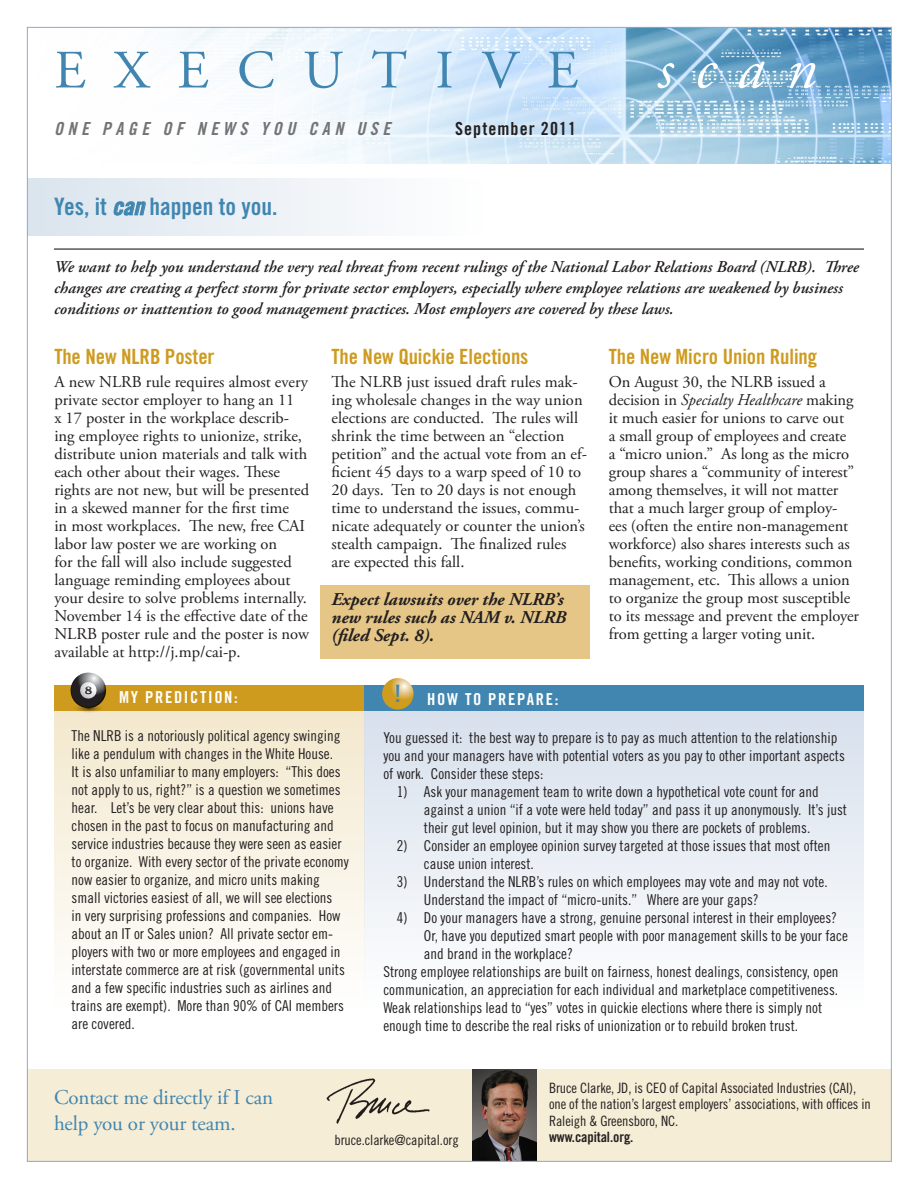
<style>
.page{position:relative;width:918px;height:1188px;background:#fff}
.page>*{position:absolute;margin:0;border:0;box-sizing:border-box;transform-origin:0 0}
.t1{font:54px "Adobe Garamond Pro";letter-spacing:.525em;color:#4086b0}
.featurehead{font:24px "Trade Gothic Bold Cond Twenty";color:#4086b0}
.Paragraph_Style_1{font:24px "Trade Gothic Bold Cond Twenty";color:#4086b0}
.quote{font:21px "Trade Gothic Bold Cond Twenty";letter-spacing:-.005em;color:#ce9b1e}
.t2{font:21px/25.5px "Adobe Garamond Pro";letter-spacing:-.01em;color:#4086b0}
.Paragraph_Style_2{font:italic 700 18px/18px "Adobe Garamond Pro";color:#231f20}
.t3{font:18px "Trade Gothic Bold Cond Twenty Obl";letter-spacing:.25em;color:#727477}
.commentcopy{font:18px "Trade Gothic Bold Cond Twenty";letter-spacing:.06em;color:#231f20}
.Paragraph_Style_2-2{font:16.5px/18px "Adobe Garamond Pro";letter-spacing:-.005em;color:#231f20}
.bullets{font:16.5px/18px "Adobe Garamond Pro";color:#231f20}
.t4{font:italic 600 16.5px/21px "Adobe Garamond Pro";color:#231f20}
.t5{font:16.5px "Trade Gothic Bold Cond Twenty";letter-spacing:.1em;color:#fff}
.commentcopy-2{font:15px/18px "Trade Gothic Cond Eighteen";color:#231f20}
.commentcopy-3{font:14.25px/16.5px "Trade Gothic Cond Eighteen";letter-spacing:-.005em;color:#231f20}
.commentcopy-4{font:14.25px "Trade Gothic Bold Cond Twenty";letter-spacing:-.005em;color:#231f20}
.s1{font-style:italic;font-size:60px;color:#fff}
.s2{font-family:"Trade Gothic Bold Cond Twenty Obl"}
.s3{font-style:italic}
</style>
<div class="page">
<img style="left:179px;top:29px;width:711px;height:134px">
<div style="left:27px;top:1069px;width:864px;height:92px;background:#f6edd6"></div>
<img style="left:326px;top:1078px;width:104px;height:46px">
<img style="left:472px;top:1070px;width:64px;height:90px">
<div style="left:54px;top:688px;width:310px;height:319px;background:linear-gradient(to bottom,#f3e7ca,#fefefe)"></div>
<div style="left:54px;top:685px;width:310px;height:26px;background:#ce9b1e"></div>
<div style="left:364px;top:688px;width:500px;height:319px;background:linear-gradient(to bottom,#d4ddea,#fefefe)"></div>
<svg style="left:68px;top:673px;width:40px;height:40px"></svg>
<div style="left:364px;top:685px;width:500px;height:26px;background:#4086b0"></div>
<svg style="left:382px;top:678px;width:32px;height:32px"></svg>
<div style="left:28px;top:178px;width:457px;height:57px;background:linear-gradient(to right,#dbe5ee,#fefeff)"></div>
<div style="left:321px;top:585px;width:269px;height:74px;background:#e5c687"></div>
<hr style="left:54px;top:248px;width:810px;height:2px;background:#231f20">
<svg style="left:113px;top:201px;width:33px;height:15px"></svg>
<p class="t1" style="left:54px;top:38px;width:764px">EXECUTIVE <span class="s1">scan</span></p>
<p class="t3" style="left:54px;top:118px;width:338px">ONE PAGE OF NEWS YOU CAN USE</p>
<p class="commentcopy" style="left:455px;top:118px;width:122px">September 2011</p>
<p class="featurehead" style="left:54px;top:192px;width:225px">Yes, it <span class="s2">can</span> happen to you.</p>
<p class="t4" style="left:54px;top:257px;width:806px">We want to help you understand the very real threat from recent rulings of the National Labor Relations Board (NLRB). Three changes are creating a perfect storm for private sector employers, especially where employee relations are weakened by business conditions or inattention to good management practices. Most employers are covered by these laws.</p>
<p class="quote" style="left:54px;top:344px;width:162px">The New NLRB Poster</p>
<p class="bullets" style="left:54px;top:374px;width:256px">A new NLRB rule requires almost every private sector employer to hang an 11<br>x 17 poster in the workplace describ&shy;ing employee rights to unionize, strike, distribute union materials and talk with each other about their wages. These rights are not new, but will be presented in a skewed manner for the first time<br>in most workplaces. The new, free CAI labor law poster we are working on<br>for the fall will also include suggested language reminding employees about your desire to solve problems internally.<br>November 14 is the effective date of the NLRB poster rule and the poster is now available at http://j.mp/cai-p.</p>
<p class="quote" style="left:332px;top:344px;width:198px">The New Quickie Elections</p>
<p class="Paragraph_Style_2-2" style="left:332px;top:374px;width:257px">The NLRB just issued draft rules mak&shy;ing wholesale changes in the way union elections are conducted. The rules will shrink the time between an “election petition” and the actual vote from an ef&shy;ficient 45 days to a warp speed of 10 to 20 days. Ten to 20 days is not enough time to understand the issues, commu&shy;nicate adequately or counter the union’s stealth campaign. The finalized rules are expected this fall.</p>
<p class="Paragraph_Style_2" style="left:332px;top:591px;width:236px">Expect lawsuits over the NLRB’s new rules such as NAM v. NLRB (filed Sept. 8).</p>
<p class="quote" style="left:609px;top:344px;width:210px">The New Micro Union Ruling</p>
<p class="Paragraph_Style_2-2" style="left:609px;top:374px;width:252px">On August 30, the NLRB issued a decision in <span class="s3">Specialty Healthcare</span> making it much easier for unions to carve out<br>a small group of employees and create<br>a “micro union.” As long as the micro group shares a “community of interest” among themselves, it will not matter that a much larger group of employ&shy;ees (often the entire non-management workforce) also shares interests such as benefits, working conditions, common management, etc. This allows a union to organize the group most susceptible to its message and prevent the employer from getting a larger voting unit.</p>
<p class="Paragraph_Style_1" style="left:395px;top:679px;width:8px">!</p>
<p class="commentcopy-2" style="left:383px;top:728px;width:463px">You guessed it: the best way to prepare is to pay as much attention to the relationship you and your managers have with potential voters as you pay to other important aspects of work. Consider these steps:</p>
<p class="commentcopy-2" style="left:424px;top:782px;width:425px;text-indent:-27px">1) Ask your management team to write down a hypothetical vote count for and against a union “if a vote were held today” and pass it up anonymously. It’s just their gut level opinion, but it may show you there are pockets of problems.</p>
<p class="commentcopy-2" style="left:424px;top:836px;width:408px;text-indent:-27px">2) Consider an employee opinion survey targeted at those issues that most often cause union interest.</p>
<p class="commentcopy-2" style="left:424px;top:872px;width:405px;text-indent:-27px">3) Understand the NLRB’s rules on which employees may vote and may not vote.<br>Understand the impact of “micro-units.” Where are your gaps?</p>
<p class="commentcopy-2" style="left:424px;top:908px;width:426px;text-indent:-27px">4) Do your managers have a strong, genuine personal interest in their employees?<br>Or, have you deputized smart people with poor management skills to be your face and brand in the workplace?</p>
<p class="commentcopy-2" style="left:383px;top:962px;width:457px">Strong employee relationships are built on fairness, honest dealings, consistency, open communication, an appreciation for each individual and marketplace competitiveness.<br>Weak relationships lead to “yes” votes in quickie elections where there is simply not enough time to describe the real risks of unionization or to rebuild broken trust.</p>
<p class="t5" style="left:119px;top:687px;width:120px">MY PREDICTION:</p>
<p class="t5" style="left:427px;top:689px;width:133px">HOW TO PREPARE:</p>
<p class="commentcopy-2" style="left:72px;top:727px;width:279px">The NLRB is a notoriously political agency swinging like a pendulum with changes in the White House.<br>It is also unfamiliar to many employers: “This does not apply to us, right?” is a question we sometimes hear. Let’s be very clear about this: unions have chosen in the past to focus on manufacturing and service industries because they were seen as easier to organize. With every sector of the private economy now easier to organize, and micro units making small victories easiest of all, we will see elections<br>in very surprising professions and companies. How about an IT or Sales union? All private sector em&shy;ployers with two or more employees and engaged in interstate commerce are at risk (governmental units and a few specific industries such as airlines and trains are exempt). More than 90% of CAI members are covered.</p>
<p class="t2" style="left:54px;top:1086px;width:221px">Contact me directly if I can help you or your team.</p>
<p class="commentcopy-3" style="left:549px;top:1079px;width:323px">Bruce Clarke, JD, is CEO of Capital Associated Industries (CAI), one of the nation’s largest employers’ associations, with offices in<br>Raleigh &amp; Greensboro, NC.</p>
<p class="commentcopy-3" style="left:334px;top:1132px;width:126px">bruce.clarke@capital.org</p>
<p class="commentcopy-4" style="left:549px;top:1128px;width:86px">www.capital.org.</p>
</div>
